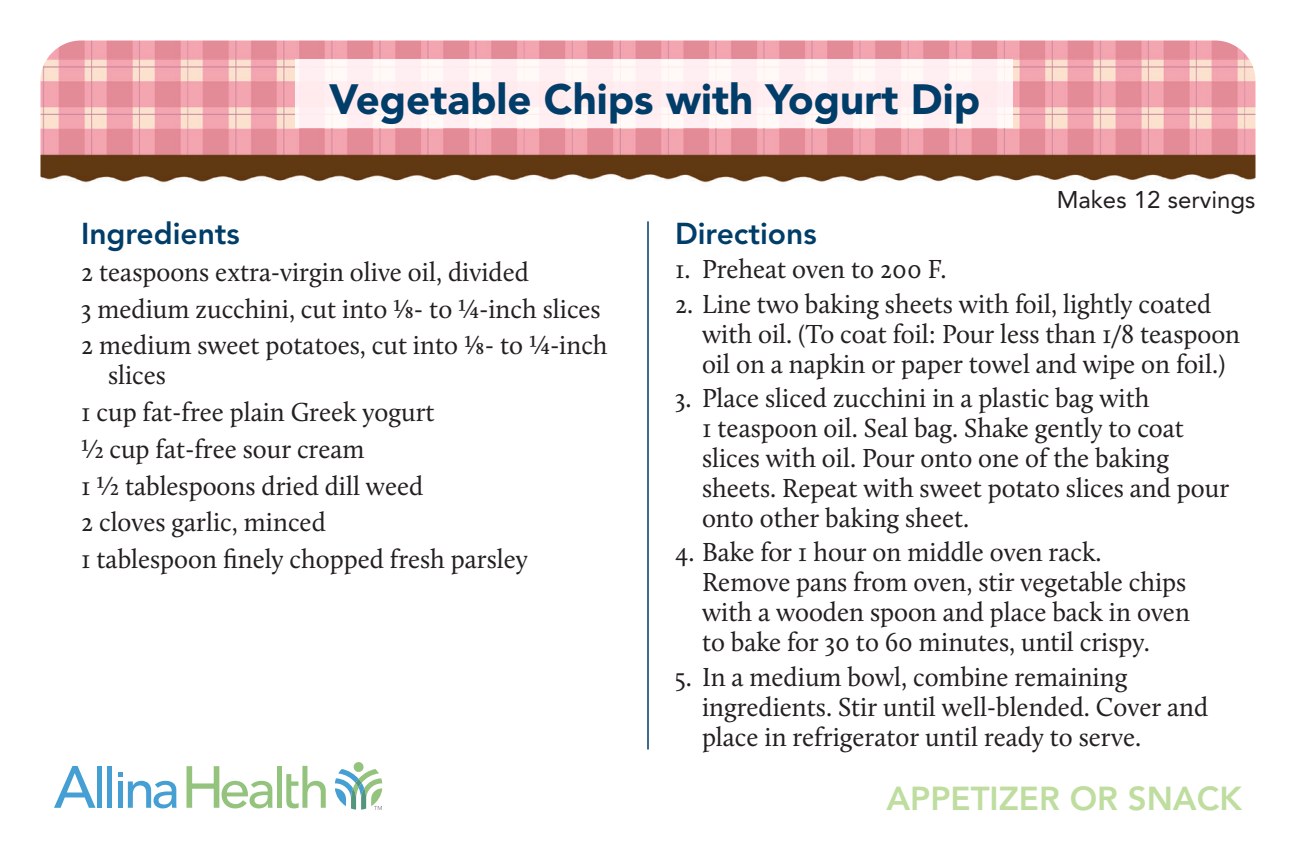
<style>
.page{position:relative;width:1296px;height:864px;background:#fff}
.page>*{position:absolute;margin:0;border:0;box-sizing:border-box;transform-origin:0 0}
.t1{font:900 42px "Avenir LT Std";color:#003d69}
.t2{font:800 33px "Avenir LT Std";color:#bedd9f}
.INGREDIENTS_HEADER{font:800 30px "Avenir LT Std";color:#003d69}
.Recipe_Ingredients-D{font:27px/30px "Calluna";color:#231f20}
.Body{font:24px "Avenir LT Std";color:#231f20}
</style>
<div class="page">
<img style="left:40px;top:40px;width:1216px;height:143px">
<div style="left:295px;top:59px;width:717px;height:69px;background:#ffeff2"></div>
<svg style="left:335px;top:769px;width:47px;height:41px"></svg>
<div style="left:354px;top:762px;width:10px;height:10px;background:#94c37e;border-radius:50%"></div>
<div style="left:97px;top:766px;width:5px;height:42px;background:#459fd3"></div>
<div style="left:107px;top:766px;width:5px;height:42px;background:#459fd3"></div>
<div style="left:277px;top:766px;width:5px;height:42px;background:#94c37e"></div>
<svg style="left:286px;top:766px;width:40px;height:42px"></svg>
<svg style="left:118px;top:772px;width:59px;height:36px"></svg>
<svg style="left:54px;top:766px;width:42px;height:42px"></svg>
<svg style="left:187px;top:766px;width:86px;height:42px"></svg>
<hr style="left:647px;top:221px;width:2px;height:529px;background:#003d69">
<p class="t1" style="left:329px;top:74px;width:652px">Vegetable Chips with Yogurt Dip</p>
<p class="Body" style="left:1057px;top:186px;width:200px">Makes 12 servings</p>
<p class="INGREDIENTS_HEADER" style="left:81px;top:216px;width:160px">Ingredients</p>
<p class="Recipe_Ingredients-D" style="left:81px;top:257px;width:449px">2 teaspoons extra-virgin olive oil, divided</p>
<p class="Recipe_Ingredients-D" style="left:81px;top:293px;width:521px">3 medium zucchini, cut into 1/8- to ¼-inch slices</p>
<p class="Recipe_Ingredients-D" style="left:108px;top:330px;width:501px;text-indent:-27px">2 medium sweet potatoes, cut into 1/8- to ¼-inch slices</p>
<p class="Recipe_Ingredients-D" style="left:81px;top:397px;width:355px">1 cup fat-free plain Greek yogurt</p>
<p class="Recipe_Ingredients-D" style="left:81px;top:434px;width:285px">½ cup fat-free sour cream</p>
<p class="Recipe_Ingredients-D" style="left:81px;top:470px;width:344px">1 ½ tablespoons dried dill weed</p>
<p class="Recipe_Ingredients-D" style="left:81px;top:507px;width:246px">2 cloves garlic, minced</p>
<p class="Recipe_Ingredients-D" style="left:81px;top:544px;width:448px">1 tablespoon finely chopped fresh parsley</p>
<p class="INGREDIENTS_HEADER" style="left:675px;top:216px;width:143px">Directions</p>
<p class="Recipe_Ingredients-D" style="left:675px;top:254px;width:273px">1. Preheat oven to 200 F.</p>
<p class="Recipe_Ingredients-D" style="left:702px;top:288px;width:540px;text-indent:-27px">2. Line two baking sheets with foil, lightly coated with oil. (To coat foil: Pour less than 1/8 teaspoon oil on a napkin or paper towel and wipe on foil.)</p>
<p class="Recipe_Ingredients-D" style="left:702px;top:383px;width:529px;text-indent:-27px">3. Place sliced zucchini in a plastic bag with<br>1 teaspoon oil. Seal bag. Shake gently to coat slices with oil. Pour onto one of the baking sheets. Repeat with sweet potato slices and pour onto other baking sheet.</p>
<p class="Recipe_Ingredients-D" style="left:702px;top:537px;width:490px;text-indent:-27px">4. Bake for 1 hour on middle oven rack.<br>Remove pans from oven, stir vegetable chips with a wooden spoon and place back in oven to bake for 30 to 60 minutes, until crispy.</p>
<p class="Recipe_Ingredients-D" style="left:702px;top:661px;width:508px;text-indent:-27px">5. In a medium bowl, combine remaining ingredients. Stir until well-blended. Cover and place in refrigerator until ready to serve.</p>
<p class="t2" style="left:886px;top:779px;width:357px">APPETIZER OR SNACK</p>
</div>
